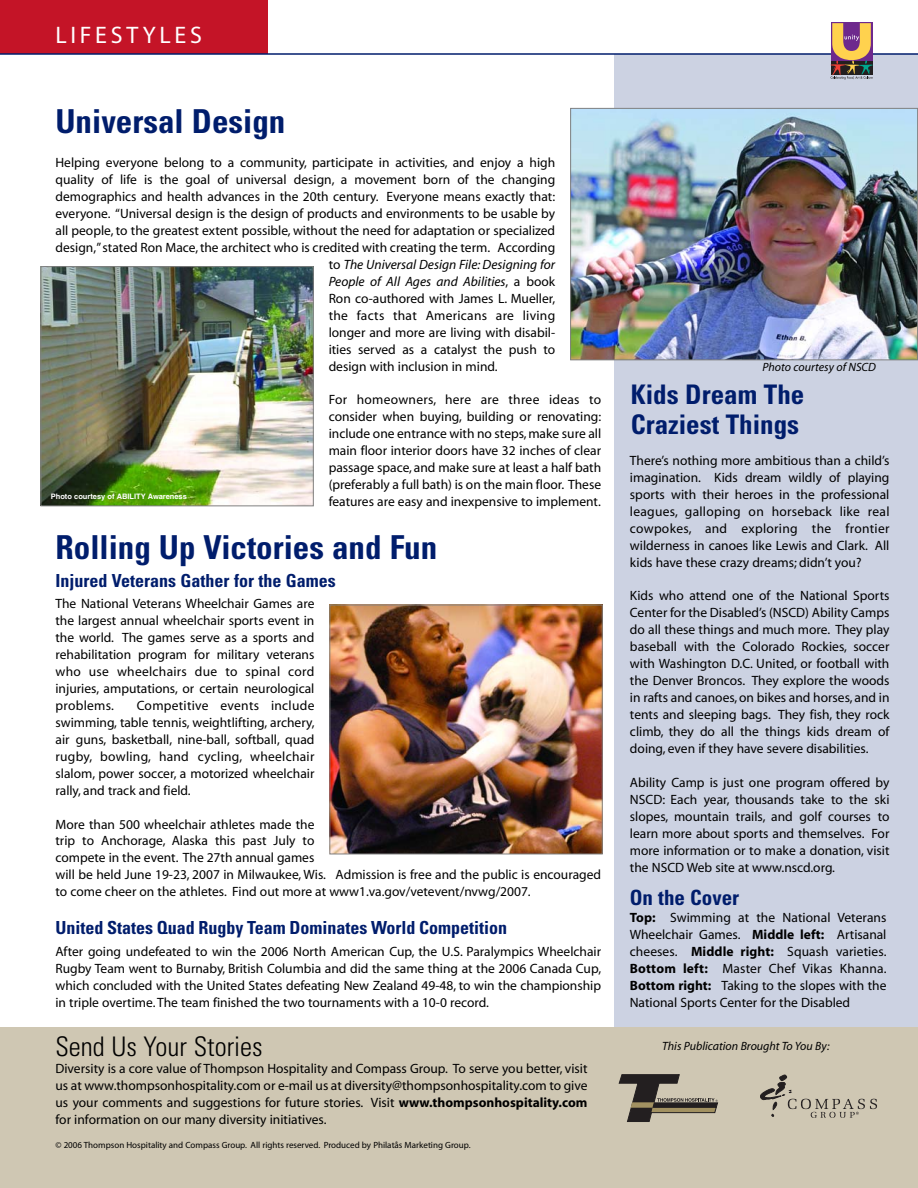
<style>
.page{position:relative;width:918px;height:1188px;background:#fff}
.page>*{position:absolute;margin:0;border:0;box-sizing:border-box;transform-origin:0 0}
.t1{font:700 condensed 33px "Univers LT";color:#001d6c}
.t2{font:700 condensed 27px/30px "Univers LT";color:#001d6c}
.t3{font:300 condensed 27px "Univers";color:#000}
.t4{font:24px "Myriad";letter-spacing:.155em;color:#fff}
.t5{font:700 condensed 21px "Univers LT";color:#001d6c}
.t6{font:700 condensed 18px "Univers LT";color:#001d6c}
.t7{font:13.5px/17px "Myriad";color:#000;text-align:justify}
.t8{font:italic 13.5px "Myriad";color:#000}
.t9{font:13.5px "Myriad";letter-spacing:.02em;color:#000}
.t10{font:italic 12px "Myriad";color:#000}
.t11{font:9px "Myriad";color:#000}
.t12{font:700 7.5px "Helvetica";letter-spacing:-.005em;color:#fff}
.s1{font-style:normal}
.s2{font-weight:700}
</style>
<div class="page">
<div style="left:0;top:0;width:268px;height:54px;background:#c41427"></div>
<div style="left:615px;top:54px;width:303px;height:1024px;background:#ccd2e2"></div>
<div style="left:0;top:1028px;width:918px;height:160px;background:#cfc7b3"></div>
<div style="left:780px;top:1075px;width:7px;height:6px;background:#231f20;border-radius:2px"></div>
<div style="left:780px;top:1075px;width:7px;height:6px;border:1px solid #231f20;border-radius:2px"></div>
<svg style="left:760px;top:1082px;width:117px;height:36px"></svg>
<svg style="left:618px;top:1074px;width:101px;height:48px"></svg>
<hr style="left:0;top:53px;width:918px;height:2px;background:#001d6c">
<div style="left:831px;top:22px;width:41px;height:41px;background:#6e298d"></div>
<svg style="left:831px;top:23px;width:42px;height:57px"></svg>
<img style="left:331px;top:607px;width:270px;height:245px">
<div style="left:329px;top:605px;width:274px;height:249px;border:1px solid #808080"></div>
<img style="left:572px;top:110px;width:344px;height:248px">
<div style="left:570px;top:108px;width:348px;height:252px;border:1px solid #808080"></div>
<img style="left:42px;top:268px;width:270px;height:236px">
<div style="left:40px;top:266px;width:274px;height:240px;border:1px solid #808080"></div>
<h3 class="t4" style="left:56px;top:26px;width:148px">LIFESTYLES</h3>
<h1 class="t1" style="left:55px;top:108px;width:231px">Universal Design</h1>
<p class="t7" style="left:55px;top:155px;width:501px">Helping everyone belong to a community, participate in activities, and enjoy a high</p>
<p class="t7" style="left:55px;top:172px;width:501px">quality of life is the goal of universal design, a movement born of the changing</p>
<p class="t7" style="left:55px;top:189px;width:501px">demographics and health advances in the 20th century. Everyone means exactly that:</p>
<p class="t7" style="left:55px;top:206px;width:501px">everyone. “Universal design is the design of products and environments to be usable by</p>
<p class="t7" style="left:55px;top:223px;width:501px">all people, to the greatest extent possible, without the need for adaptation or specialized</p>
<p class="t7" style="left:55px;top:240px;width:501px">design,”stated Ron Mace, the architect who is credited with creating the term. According</p>
<p class="t8" style="left:329px;top:259px;width:228px"><span class="s1">to</span> The Universal Design File: Designing for</p>
<p class="t8" style="left:329px;top:276px;width:228px">People of All Ages and Abilities<span class="s1">, a book</span></p>
<p class="t7" style="left:329px;top:291px;width:228px">Ron co-authored with James L. Mueller,</p>
<p class="t9" style="left:329px;top:310px;width:228px">the facts that Americans are living</p>
<p class="t7" style="left:329px;top:325px;width:228px">longer and more are living with disabil-</p>
<p class="t7" style="left:329px;top:342px;width:228px">ities served as a catalyst the push to</p>
<p class="t7" style="left:329px;top:359px;width:170px">design with inclusion in mind.</p>
<p class="t7" style="left:329px;top:393px;width:274px">For homeowners, here are three ideas to consider when buying, building or renovating: include one entrance with no steps, make sure all main floor interior doors have 32 inches of clear passage space, and make sure at least a half bath (preferably a full bath) is on the main floor. These features are easy and inexpensive to implement.</p>
<p class="t12" style="left:51px;top:493px;width:138px">Photo courtesy of ABILITY Awareness</p>
<h1 class="t1" style="left:55px;top:533px;width:383px">Rolling Up Victories and Fun</h1>
<h3 class="t6" style="left:55px;top:573px;width:282px">Injured Veterans Gather for the Games</h3>
<p class="t7" style="left:55px;top:596px;width:260px">The National Veterans Wheelchair Games are the largest annual wheelchair sports event in the world. The games serve as a sports and rehabilitation program for military veterans who use wheelchairs due to spinal cord injuries, amputations, or certain neurological problems.</p>
<p class="t7" style="left:55px;top:698px;width:260px;text-indent:81px">Competitive events include swimming, table tennis, weightlifting, archery, air guns, basketball, nine-ball, softball, quad rugby, bowling, hand cycling, wheelchair slalom, power soccer, a motorized wheelchair rally, and track and field.</p>
<p class="t7" style="left:55px;top:817px;width:547px;text-align:left">More than 500 wheelchair athletes made the<br>trip to Anchorage, Alaska this past July to<br>compete in the event. The 27th annual games<br>will be held June 19-23, 2007 in Milwaukee, Wis. Admission is free and the public is encouraged to come cheer on the athletes. Find out more at www1.va.gov/vetevent/nvwg/2007.</p>
<h3 class="t6" style="left:55px;top:920px;width:453px">United States Quad Rugby Team Dominates World Competition</h3>
<p class="t7" style="left:55px;top:944px;width:547px">After going undefeated to win the 2006 North American Cup, the U.S. Paralympics Wheelchair Rugby Team went to Burnaby, British Columbia and did the same thing at the 2006 Canada Cup, which concluded with the United States defeating New Zealand 49-48, to win the championship in triple overtime. The team finished the two tournaments with a 10-0 record.</p>
<p class="t10" style="left:762px;top:363px;width:115px">Photo courtesy of NSCD</p>
<h2 class="t2" style="left:631px;top:381px;width:175px">Kids Dream The<br>Craziest Things</h2>
<p class="t7" style="left:630px;top:453px;width:261px">There’s nothing more ambitious than a child’s imagination. Kids dream wildly of playing sports with their heroes in the professional leagues, galloping on horseback like real cowpokes, and exploring the frontier wilderness in canoes like Lewis and Clark. All kids have these crazy dreams; didn’t you?</p>
<p class="t7" style="left:630px;top:589px;width:261px">Kids who attend one of the National Sports Center for the Disabled’s (NSCD) Ability Camps do all these things and much more. They play baseball with the Colorado Rockies, soccer with Washington D.C. United, or football with the Denver Broncos. They explore the woods in rafts and canoes, on bikes and horses, and in tents and sleeping bags. They fish, they rock climb, they do all the things kids dream of doing, even if they have severe disabilities.</p>
<p class="t7" style="left:630px;top:775px;width:261px">Ability Camp is just one program offered by NSCD: Each year, thousands take to the ski slopes, mountain trails, and golf courses to learn more about sports and themselves. For more information or to make a donation, visit the NSCD Web site at www.nscd.org.</p>
<h3 class="t5" style="left:630px;top:889px;width:111px">On the Cover</h3>
<p class="t7" style="left:630px;top:910px;width:258px"><span class="s2">Top:</span> Swimming at the National Veterans Wheelchair Games. <span class="s2">Middle left:</span> Artisanal cheeses. <span class="s2">Middle right:</span> Squash varieties.<br><span class="s2">Bottom left:</span> Master Chef Vikas Khanna.<br><span class="s2">Bottom right:</span> Taking to the slopes with the National Sports Center for the Disabled</p>
<h2 class="t3" style="left:55px;top:1036px;width:209px">Send Us Your Stories</h2>
<p class="t10" style="left:662px;top:1041px;width:169px">This Publication Brought To You By:</p>
<p class="t7" style="left:55px;top:1061px;width:534px">Diversity is a core value of Thompson Hospitality and Compass Group. To serve you better, visit us at www.thompsonhospitality.com or e-mail us at diversity@thompsonhospitality.com to give us your comments and suggestions for future stories. Visit <span class="s2">www.thompsonhospitality.com </span>for information on our many diversity initiatives.</p>
<p class="t11" style="left:55px;top:1141px;width:417px">© 2006 Thompson Hospitality and Compass Group. All rights reserved. Produced by Philatås Marketing Group.</p>
</div>
